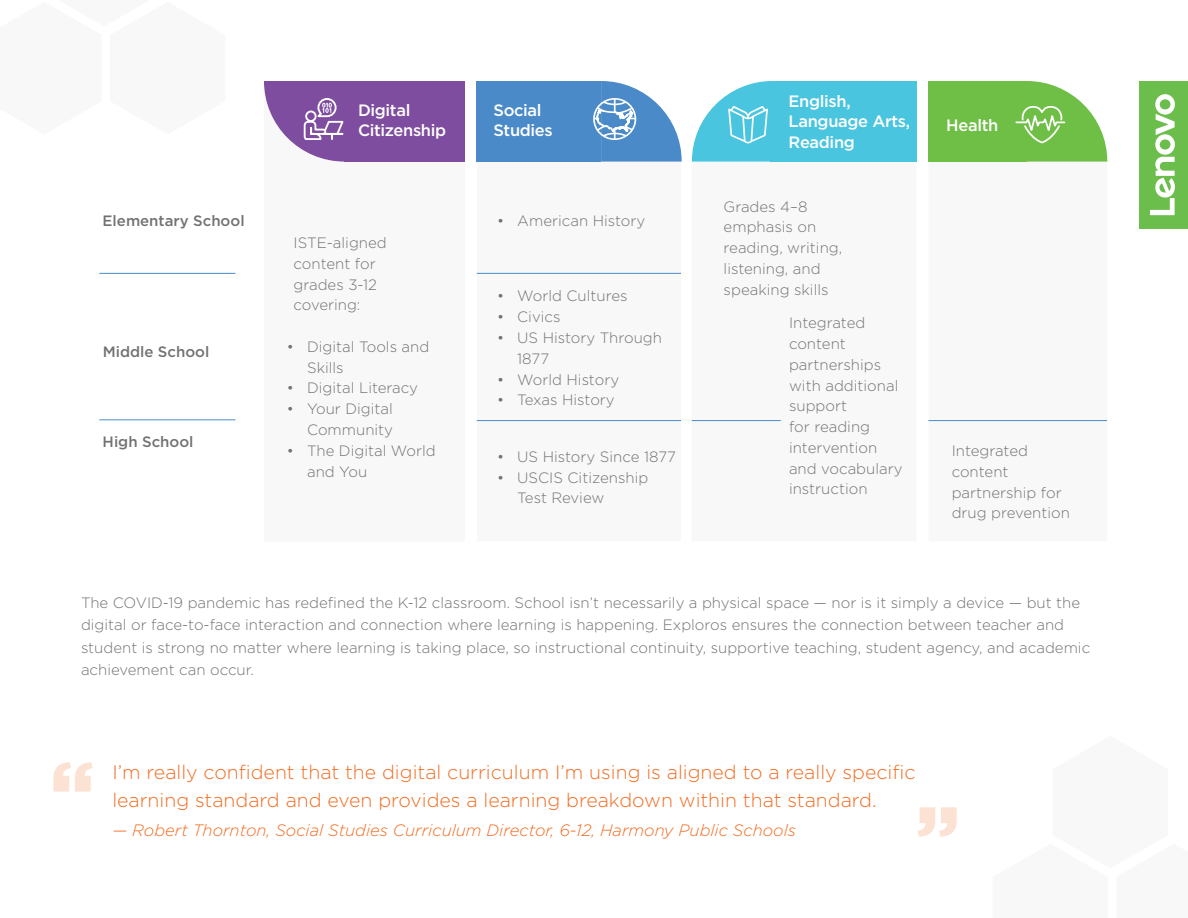
<style>
.page{position:relative;width:1188px;height:918px;background:#fff}
.page>*{position:absolute;margin:0;border:0;box-sizing:border-box;transform-origin:0 0}
.t1{font:900 81px "Gotham";color:#f36c21}
.t2{font:300 19.5px/28.5px "Gotham";color:#f36c21}
.t3{font:italic 300 16.5px "Gotham";color:#f36c21}
.t4{font:500 16.5px/20.9px "Gotham";letter-spacing:-.02em;color:#fff}
.t5{font:300 15px/20.9px "Gotham";color:#717372}
.t6{font:500 15px "Gotham";color:#717372}
</style>
<div class="page">
<svg style="left:477px;top:272px;width:204px;height:150px"></svg>
<div style="left:264px;top:83px;width:201px;height:458px;background:#f8f8f8"></div>
<div style="left:345px;top:81px;width:120px;height:81px;background:#7e4d9f"></div>
<div style="left:476px;top:81px;width:125px;height:81px;background:#4a8ac9"></div>
<div style="left:770px;top:81px;width:147px;height:81px;background:#4ac5df"></div>
<div style="left:593px;top:98px;width:43px;height:42px;border:2px solid #fff;border-radius:50%"></div>
<svg style="left:594px;top:81px;width:88px;height:81px"></svg>
<div style="left:928px;top:81px;width:99px;height:81px;background:#6fbf47"></div>
<svg style="left:692px;top:81px;width:78px;height:81px"></svg>
<svg style="left:264px;top:81px;width:81px;height:81px"></svg>
<svg style="left:1015px;top:81px;width:92px;height:81px"></svg>
<hr style="left:99px;top:273px;width:136px;height:1px;background:#498bca">
<hr style="left:477px;top:273px;width:204px;height:1px;background:#498bca">
<hr style="left:477px;top:420px;width:204px;height:1px;background:#498bca">
<hr style="left:928px;top:420px;width:179px;height:1px;background:#498bca">
<hr style="left:692px;top:420px;width:89px;height:1px;background:#498bca">
<hr style="left:99px;top:419px;width:136px;height:1px;background:#498bca">
<div style="left:1139px;top:81px;width:49px;height:148px;background:#6bbe4b"></div>
<svg style="left:1150px;top:94px;width:25px;height:121px"></svg>
<p class="t6" style="left:103px;top:211px;width:144px">Elementary School</p>
<p class="t6" style="left:103px;top:342px;width:108px">Middle School</p>
<p class="t6" style="left:103px;top:432px;width:93px">High School</p>
<p class="t4" style="left:358px;top:99px;width:54px">Digital</p>
<p class="t4" style="left:358px;top:120px;width:90px">Citizenship</p>
<p class="t5" style="left:294px;top:232px;width:95px">ISTE-aligned content for grades 3-12 covering:</p>
<p class="t5" style="left:307px;top:336px;width:124px;text-indent:-20px">• Digital Tools and<br>Skills</p>
<p class="t5" style="left:287px;top:377px;width:133px">• Digital Literacy</p>
<p class="t5" style="left:287px;top:398px;width:108px;text-align:right">• Your Digital<br>Community</p>
<p class="t5" style="left:307px;top:440px;width:130px;text-indent:-20px">• The Digital World and You</p>
<p class="t4" style="left:494px;top:99px;width:61px">Social<br>Studies</p>
<p class="t5" style="left:497px;top:210px;width:150px">• American History</p>
<p class="t5" style="left:497px;top:285px;width:132px">• World Cultures</p>
<p class="t5" style="left:497px;top:306px;width:65px">• Civics</p>
<p class="t5" style="left:517px;top:327px;width:146px;text-indent:-20px">• US History Through<br>1877</p>
<p class="t5" style="left:497px;top:368px;width:124px">• World History</p>
<p class="t5" style="left:497px;top:389px;width:119px">• Texas History</p>
<p class="t5" style="left:497px;top:446px;width:180px">• US History Since 1877</p>
<p class="t5" style="left:517px;top:466px;width:133px;text-indent:-20px">• USCIS Citizenship<br>Test Review</p>
<p class="t4" style="left:789px;top:90px;width:123px">English,<br>Language Arts,<br>Reading</p>
<p class="t5" style="left:724px;top:196px;width:120px">Grades 4–8 emphasis on reading, writing, listening, and speaking skills</p>
<p class="t5" style="left:789px;top:312px;width:115px">Integrated content partnerships with additional support<br>for reading intervention and vocabulary instruction</p>
<p class="t4" style="left:946px;top:114px;width:54px">Health</p>
<p class="t5" style="left:952px;top:440px;width:120px">Integrated content partnership for drug prevention</p>
<p class="t5" style="left:81px;top:591px;width:1011px;line-height:22.5px">The COVID-19 pandemic has redefined the K-12 classroom. School isn’t necessarily a physical space — nor is it simply a device — but the digital or face-to-face interaction and connection where learning is happening. Exploros ensures the connection between teacher and student is strong no matter where learning is taking place, so instructional continuity, supportive teaching, student agency, and academic achievement can occur.</p>
<h1 class="t1" style="left:50px;top:735px;width:46px">“</h1>
<p class="t2" style="left:112px;top:757px;width:805px">I’m really confident that the digital curriculum I’m using is aligned to a really specific learning standard and even provides a learning breakdown within that standard.</p>
<h1 class="t1" style="left:916px;top:780px;width:46px">”</h1>
<p class="t3" style="left:112px;top:820px;width:685px">— Robert Thornton, Social Studies Curriculum Director, 6-12, Harmony Public Schools</p>
</div>
